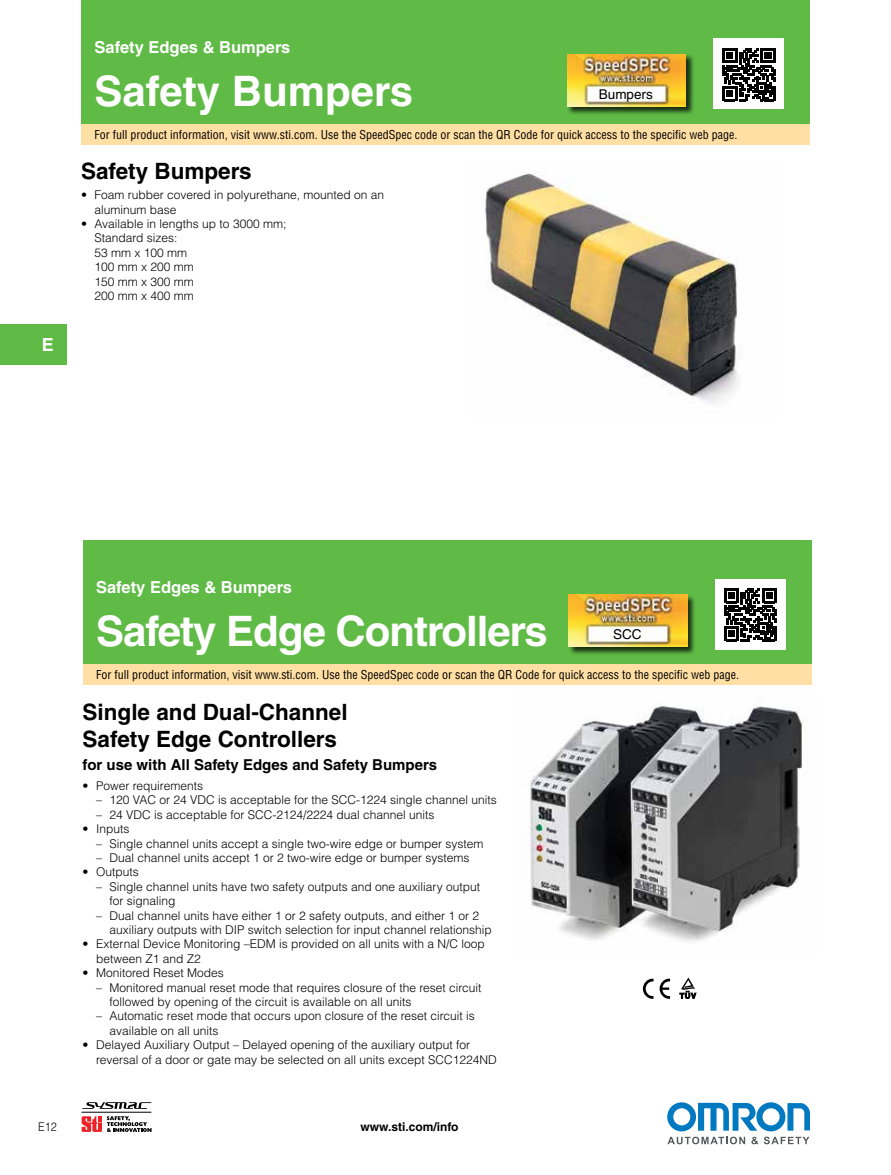
<style>
.page{position:relative;width:891px;height:1175px;background:#fff}
.page>*{position:absolute;margin:0;border:0;box-sizing:border-box;transform-origin:0 0}
.t1{font:700 42px "Helvetica";letter-spacing:-.025em;color:#fff}
.t2{font:700 42px "Helvetica";color:#fff}
.t3{font:700 22.5px/27px "Helvetica";color:#000}
.t4{font:700 18px "Helvetica";color:#fff}
.t5{font:700 16.5px "Helvetica";color:#fff}
.t6{font:700 15px "Helvetica";color:#000}
.t7{font:13.5px "Helvetica";color:#000}
.t8{font:300 12px/14.4px "Helvetica";color:#000}
.t9{font:condensed 12px "Helvetica";color:#000}
.t10{font:700 12px "Helvetica";color:#000}
.t11{font:300 12px "Helvetica";color:#000;scale:.9 1}
</style>
<div class="page">
<svg style="left:86px;top:1102px;width:66px;height:6px"></svg>
<hr style="left:82px;top:1111px;width:69px;height:1px;background:#000">
<svg style="left:82px;top:1116px;width:70px;height:15px"></svg>
<svg style="left:667px;top:1102px;width:143px;height:42px"></svg>
<div style="left:0;top:324px;width:68px;height:40px;background:#5fbb46"></div>
<div style="left:81px;top:0;width:729px;height:124px;background:#5fbb46"></div>
<div style="left:567px;top:54px;width:128px;height:62px;background:#000;opacity:.75"></div>
<img style="left:567px;top:54px;width:119px;height:53px">
<img style="left:485px;top:172px;width:253px;height:232px">
<img style="left:530px;top:703px;width:274px;height:238px">
<div style="left:83px;top:540px;width:729px;height:124px;background:#5fbb46"></div>
<div style="left:569px;top:594px;width:127px;height:62px;background:#000;opacity:.75"></div>
<img style="left:569px;top:594px;width:118px;height:53px">
<svg style="left:680px;top:977px;width:16px;height:22px"></svg>
<svg style="left:660px;top:978px;width:10px;height:20px"></svg>
<svg style="left:643px;top:978px;width:11px;height:20px"></svg>
<div style="left:81px;top:124px;width:729px;height:21px;background:#ffdfa4"></div>
<div style="left:83px;top:664px;width:729px;height:21px;background:#ffdfa4"></div>
<div style="left:714px;top:39px;width:70px;height:70px;background:#fff"></div>
<svg style="left:722px;top:48px;width:53px;height:53px"></svg>
<div style="left:715px;top:579px;width:70px;height:70px;background:#fff"></div>
<svg style="left:724px;top:588px;width:53px;height:53px"></svg>
<h3 class="t5" style="left:94px;top:37px;width:197px">Safety Edges &amp; Bumpers</h3>
<h1 class="t2" style="left:94px;top:65px;width:320px">Safety Bumpers</h1>
<p class="t7" style="left:599px;top:86px;width:56px">Bumpers</p>
<p class="t9" style="left:94px;top:127px;width:645px">For full product information, visit www.sti.com. Use the SpeedSpec code or scan the QR Code for quick access to the specific web page.</p>
<h3 class="t4" style="left:42px;top:334px;width:14px">E</h3>
<h2 class="t3" style="left:81px;top:158px;width:172px">Safety Bumpers</h2>
<p class="t8" style="left:94px;top:187px;width:291px;text-indent:-14px">• Foam rubber covered in polyurethane, mounted on an aluminum base</p>
<p class="t8" style="left:94px;top:216px;width:193px;text-indent:-14px">• Available in lengths up to 3000 mm;<br>Standard sizes:<br>53 mm x 100 mm<br>100 mm x 200 mm<br>150 mm x 300 mm<br>200 mm x 400 mm</p>
<h3 class="t5" style="left:96px;top:577px;width:197px">Safety Edges &amp; Bumpers</h3>
<h1 class="t1" style="left:96px;top:605px;width:453px">Safety Edge Controllers</h1>
<p class="t7" style="left:613px;top:626px;width:30px">SCC</p>
<p class="t9" style="left:96px;top:667px;width:645px">For full product information, visit www.sti.com. Use the SpeedSpec code or scan the QR Code for quick access to the specific web page.</p>
<h2 class="t3" style="left:83px;top:698px;width:267px">Single and Dual-Channel<br>Safety Edge Controllers</h2>
<p class="t6" style="left:83px;top:755px;width:356px">for use with All Safety Edges and Safety Bumpers</p>
<p class="t8" style="left:83px;top:778px;width:122px">• Power requirements</p>
<p class="t8" style="left:96px;top:792px;width:402px">– 120 VAC or 24 VDC is acceptable for the SCC-1224 single channel units</p>
<p class="t8" style="left:96px;top:807px;width:340px">– 24 VDC is acceptable for SCC-2124/2224 dual channel units</p>
<p class="t8" style="left:83px;top:821px;width:48px">• Inputs</p>
<p class="t8" style="left:96px;top:835px;width:389px">– Single channel units accept a single two-wire edge or bumper system</p>
<p class="t8" style="left:96px;top:850px;width:375px">– Dual channel units accept 1 or 2 two-wire edge or bumper systems</p>
<p class="t8" style="left:83px;top:864px;width:58px">• Outputs</p>
<p class="t8" style="left:110px;top:879px;width:372px;text-indent:-14px">– Single channel units have two safety outputs and one auxiliary output for signaling</p>
<p class="t8" style="left:110px;top:907px;width:384px;text-indent:-14px">– Dual channel units have either 1 or 2 safety outputs, and either 1 or 2 auxiliary outputs with DIP switch selection for input channel relationship</p>
<p class="t8" style="left:96px;top:936px;width:390px;text-indent:-13px">• External Device Monitoring –EDM is provided on all units with a N/C loop between Z1 and Z2</p>
<p class="t8" style="left:83px;top:965px;width:143px">• Monitored Reset Modes</p>
<p class="t8" style="left:110px;top:979px;width:373px;text-indent:-14px">– Monitored manual reset mode that requires closure of the reset circuit followed by opening of the circuit is available on all units</p>
<p class="t8" style="left:110px;top:1008px;width:367px;text-indent:-14px">– Automatic reset mode that occurs upon closure of the reset circuit is available on all units</p>
<p class="t8" style="left:96px;top:1037px;width:402px;text-indent:-13px">• Delayed Auxiliary Output – Delayed opening of the auxiliary output for reversal of a door or gate may be selected on all units except SCC1224ND</p>
<p class="t11" style="left:38px;top:1119px;width:22px">E12</p>
<p class="t10" style="left:361px;top:1119px;width:99px">www.sti.com/info</p>
</div>
